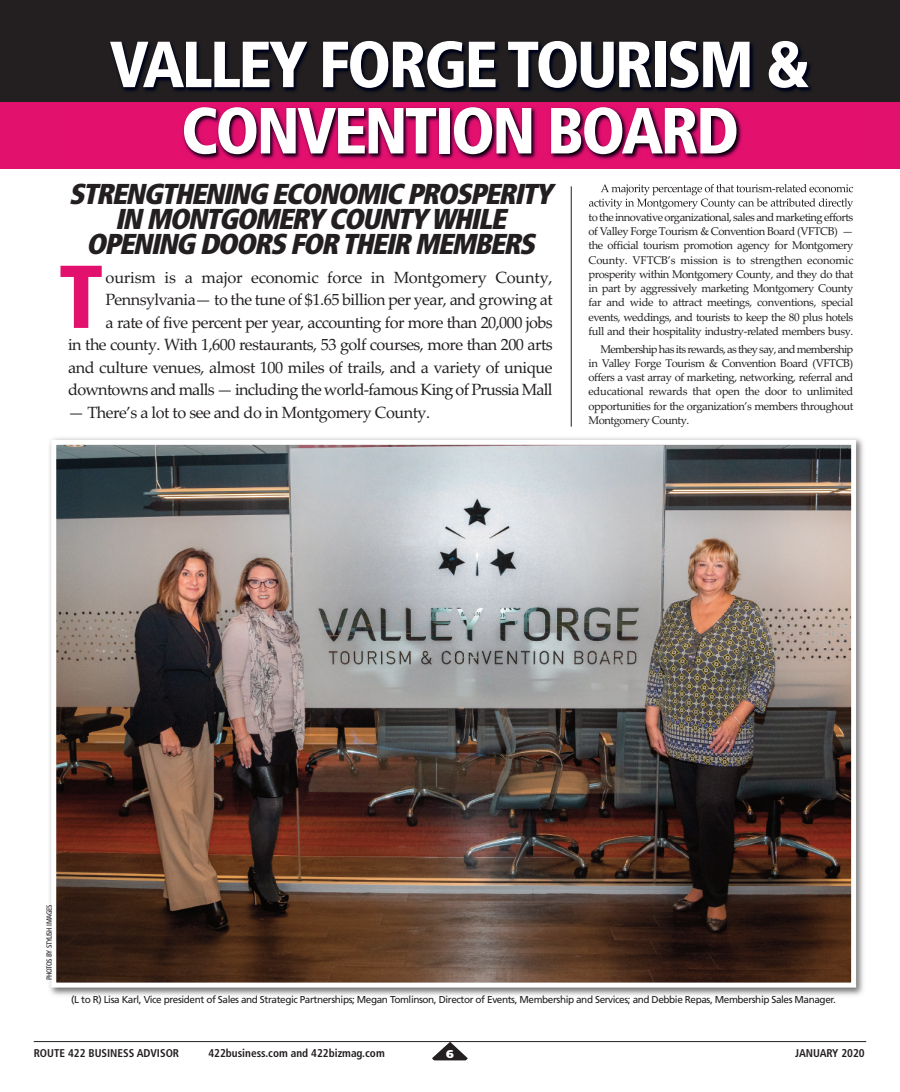
<style>
.page{position:relative;width:900px;height:1092px;background:#fff}
.page>*{position:absolute;margin:0;border:0;box-sizing:border-box;transform-origin:0 0}
.t1{font:900 condensed 89px "Frutiger";color:#e2116d}
.t2{font:900 condensed 65px/66.2px "Frutiger";letter-spacing:-.04em;color:#fff;text-align:center}
.t3{font:italic 900 condensed 28.75px/25px "Frutiger";color:#231f20;text-align:center}
.t4{font:16.25px/22.5px "Palatino Linotype";letter-spacing:-.035em;color:#231f20;text-align:right}
.t5{font:11.25px/14.2px "Palatino Linotype";letter-spacing:-.04em;color:#231f20;text-align:justify}
.t6{font:700 condensed 11.25px "Frutiger";color:#231f20}
.t7{font:900 11.25px "Frutiger";color:#fff}
.t8{font:10px "Frutiger";letter-spacing:-.04em;color:#231f20}
.t9{font:condensed 7.5px "Frutiger";letter-spacing:-.04em;color:#231f20}
</style>
<div class="page">
<div style="left:0;top:34px;width:900px;height:134px;background:#e2116d"></div>
<div style="left:0;top:0;width:900px;height:101px;background:#231f20"></div>
<hr style="left:34px;top:1041px;width:832px;height:1px;background:#231f20">
<svg style="left:432px;top:1041px;width:36px;height:19px"></svg>
<img style="left:66px;top:42px;width:793px;height:164px">
<img style="left:601px;top:184px;width:27px;height:10px">
<img style="left:589px;top:199px;width:23px;height:7px">
<img style="left:49px;top:438px;width:814px;height:558px">
<img style="left:57px;top:446px;width:793px;height:535px">
<div style="left:51px;top:440px;width:805px;height:547px;border:5px solid #fff"></div>
<hr style="left:571px;top:186px;width:1px;height:240px;background:#231f20">
<h2 class="t2" style="left:110px;top:37px;width:703px">VALLEY FORGE TOURISM &amp;<br>CONVENTION BOARD</h2>
<h3 class="t3" style="left:69px;top:183px;width:491px">STRENGTHENING ECONOMIC PROSPERITY<br>IN MONTGOMERY COUNTY WHILE<br>OPENING DOORS FOR THEIR MEMBERS</h3>
<p class="t4" style="left:68px;top:266px;width:486px">ourism is a major economic force in Montgomery county, Pennsylvania— to the tune of $1.65 billion per year, and growing at<br>a rate of five percent per year, accounting for more than 20,000 jobs<br>in the county. With 1,600 restaurants, 53 golf courses, more than 200 arts and culture venues, almost 100 miles of trails, and a variety of unique downtowns and malls — including the world-famous King of Prussia Mall</p>
<h3 class="t4" style="left:68px;top:401px;width:363px">— There’s a lot to see and do in Montgomery county.</h3>
<p class="t5" style="left:589px;top:210px;width:266px">to the innovative organizational, sales and marketing efforts of Valley Forge Tourism &amp; convention Board (VFTcB) — the official tourism promotion agency for Montgomery county. VFTcB’s mission is to strengthen economic prosperity within Montgomery county, and they do that in part by aggressively marketing Montgomery county far and wide to attract meetings, conventions, special events, weddings, and tourists to keep the 80 plus hotels full and their hospitality industry-related members busy.</p>
<p class="t5" style="left:589px;top:341px;width:266px;text-indent:12px">Membership has its rewards, as they say, and membership in Valley Forge Tourism &amp; convention Board (VFTcB) offers a vast array of marketing, networking, referral and educational rewards that open the door to unlimited opportunities for the organization’s members throughout Montgomery county.</p>
<h1 class="t1" style="left:59px;top:261px;width:46px">T</h1>
<p class="t9" style="left:46px;top:979px;width:77px;rotate:-90deg">PHOTOS BY STYLISH IMAGES</p>
<p class="t8" style="left:71px;top:995px;width:766px">(L to R) Lisa Karl, Vice president of Sales and Strategic Partnerships; Megan Tomlinson, Director of Events, Membership and Services; and Debbie Repas, Membership Sales Manager.</p>
<p class="t6" style="left:34px;top:1048px;width:147px">ROUTE 422 BUSINESS ADVISOR</p>
<p class="t6" style="left:208px;top:1048px;width:178px">422business.com and 422bizmag.com</p>
<p class="t7" style="left:446px;top:1049px;width:9px">6</p>
<p class="t6" style="left:795px;top:1048px;width:71px">JANUARY 2020</p>
</div>
